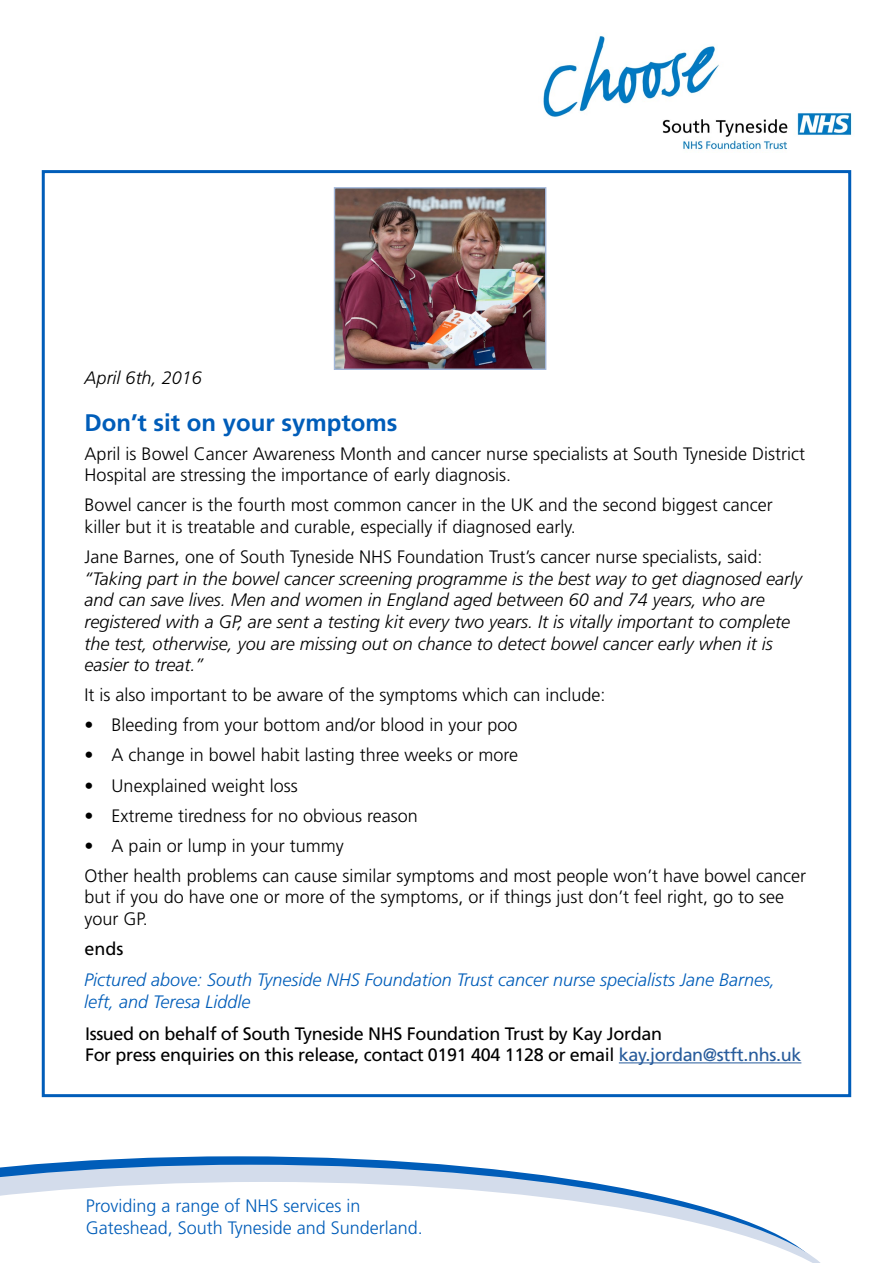
<style>
.page{position:relative;width:893px;height:1263px;background:#fff}
.page>*{position:absolute;margin:0;border:0;box-sizing:border-box;transform-origin:0 0}
.t1{font:700 24px "Frutiger";color:#005db9}
.t2{font:300 18px/21.6px "Frutiger";color:#000}
.t3{font:italic 300 18px/21.6px "Frutiger";color:#000}
.t4{font:18px/21.6px "Frutiger";letter-spacing:-.02em;color:#000}
.t5{font:italic 300 18px/21.6px "Frutiger";color:#005db9}
.t6{font:300 18px/21.6px "Frutiger";color:#005db9}
.s1{color:#275b9b}
</style>
<div class="page">
<svg style="left:27px;top:1156px;width:421px;height:9px;fill:#005db9"></svg>
<svg style="left:0;top:1165px;width:588px;height:17px;background:#a9c3e2"></svg>
<svg style="left:0;top:1182px;width:821px;height:81px"></svg>
<img style="left:543px;top:36px;width:309px;height:114px">
<div style="left:42px;top:170px;width:809px;height:927px;background:#fff;border:3px solid #005db9"></div>
<img style="left:336px;top:189px;width:208px;height:179px">
<div style="left:334px;top:187px;width:212px;height:183px;border:1px solid #a2b7d9"></div>
<hr style="left:619px;top:1062px;width:182px;height:1px;background:#275b9b">
<p class="t3" style="left:85px;top:367px;width:119px">April 6th, 2016</p>
<h1 class="t1" style="left:85px;top:408px;width:314px">Don’t sit on your symptoms</h1>
<p class="t2" style="left:85px;top:443px;width:722px">April is Bowel Cancer Awareness Month and cancer nurse specialists at South Tyneside District<br>Hospital are stressing the importance of early diagnosis.</p>
<p class="t2" style="left:85px;top:494px;width:690px">Bowel cancer is the fourth most common cancer in the UK and the second biggest cancer killer but it is treatable and curable, especially if diagnosed early.</p>
<p class="t2" style="left:85px;top:546px;width:679px">Jane Barnes, one of South Tyneside NHS Foundation Trust’s cancer nurse specialists, said:</p>
<p class="t3" style="left:85px;top:568px;width:719px">“Taking part in the bowel cancer screening programme is the best way to get diagnosed early and can save lives. Men and women in England aged between 60 and 74 years, who are registered with a GP, are sent a testing kit every two years. It is vitally important to complete the test, otherwise, you are missing out on chance to detect bowel cancer early when it is easier to treat.”</p>
<p class="t2" style="left:85px;top:684px;width:522px">It is also important to be aware of the symptoms which can include:</p>
<p class="t2" style="left:85px;top:714px;width:434px">• Bleeding from your bottom and/or blood in your poo</p>
<p class="t2" style="left:85px;top:744px;width:435px">• A change in bowel habit lasting three weeks or more</p>
<p class="t2" style="left:85px;top:774px;width:215px">• Unexplained weight loss</p>
<p class="t2" style="left:85px;top:804px;width:335px">• Extreme tiredness for no obvious reason</p>
<p class="t2" style="left:85px;top:830px;width:723px;line-height:30.2px">• A pain or lump in your tummy<br>Other health problems can cause similar symptoms and most people won’t have bowel cancer</p>
<p class="t2" style="left:85px;top:886px;width:701px">but if you do have one or more of the symptoms, or if things just don’t feel right, go to see your GP.</p>
<p class="t4" style="left:85px;top:938px;width:41px">ends</p>
<p class="t5" style="left:84px;top:969px;width:692px">Pictured above: South Tyneside NHS Foundation Trust cancer nurse specialists Jane Barnes, left, and Teresa Liddle</p>
<p class="t4" style="left:85px;top:1022px;width:718px">Issued on behalf of South Tyneside NHS Foundation Trust by Kay Jordan<br>For press enquiries on this release, contact 0191 404 1128 or email <span class="s1">kay.jordan@stft.nhs.uk</span></p>
<p class="t6" style="left:86px;top:1195px;width:339px">Providing a range of NHS services in<br>Gateshead, South Tyneside and Sunderland.</p>
</div>
